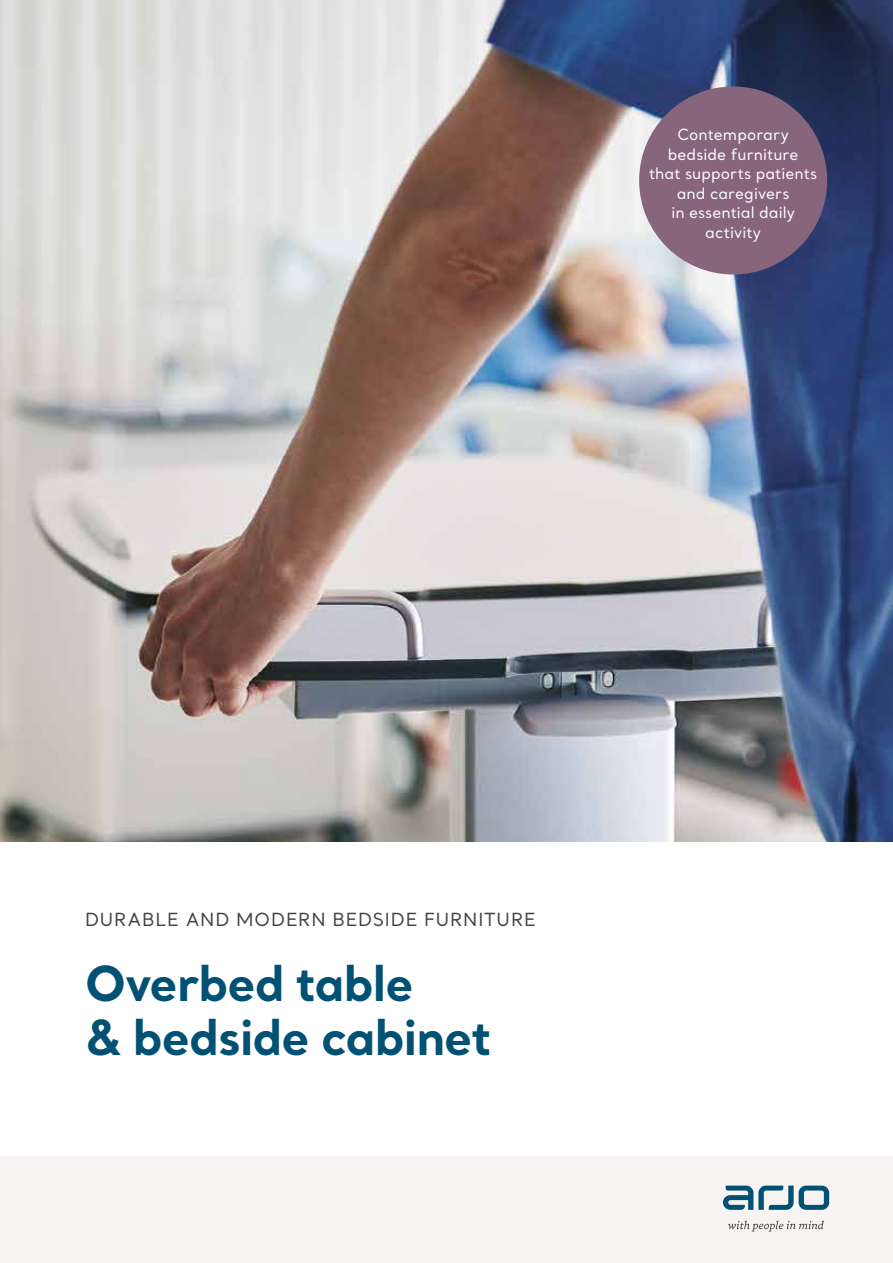
<style>
.page{position:relative;width:893px;height:1263px;background:#fff}
.page>*{position:absolute;margin:0;border:0;box-sizing:border-box;transform-origin:0 0}
.t1{font:700 48px/54px "Santral";letter-spacing:-.02em;color:#015174}
.t2{font:18px "Santral";letter-spacing:.05em;color:#434342}
.t3{font:15.3px/19.5px "Santral";letter-spacing:.005em;color:#fff;text-align:center}
</style>
<div class="page">
<div style="left:0;top:1157px;width:893px;height:106px;background:#f7f4f3"></div>
<svg style="left:723px;top:1185px;width:106px;height:25px"></svg>
<svg style="left:728px;top:1220px;width:96px;height:11px"></svg>
<img style="left:0;top:0;width:893px;height:842px">
<div style="left:639px;top:86px;width:188px;height:188px;background:#87657d;border-radius:50%"></div>
<p class="t3" style="left:649px;top:124px;width:170px">Contemporary bedside furniture<br>that supports patients and caregivers<br>in essential daily activity</p>
<p class="t2" style="left:85px;top:907px;width:452px">DURABLE AND MODERN BEDSIDE FURNITURE</p>
<h1 class="t1" style="left:85px;top:955px;width:408px">Overbed table<br>&amp; bedside cabinet</h1>
</div>
